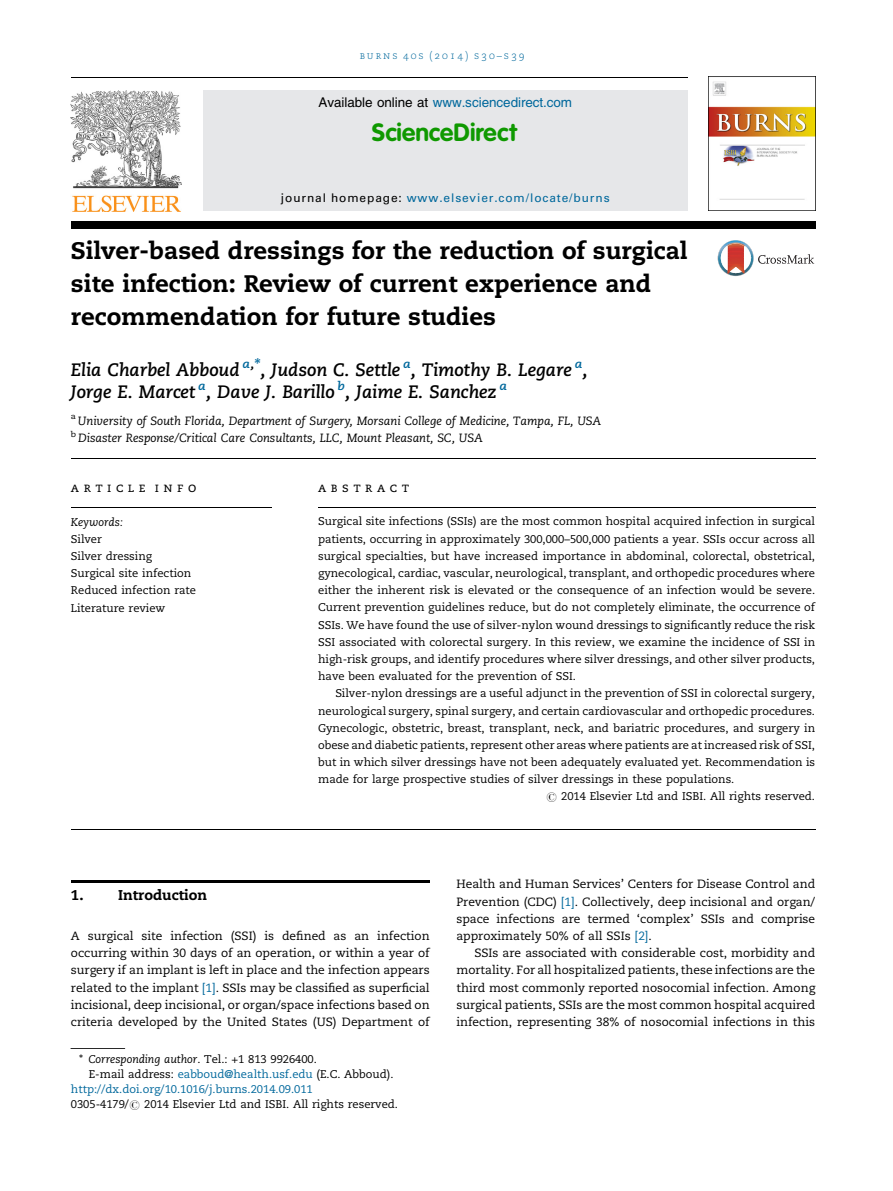
<style>
.page{position:relative;width:893px;height:1191px;background:#fff}
.page>*{position:absolute;margin:0;border:0;box-sizing:border-box;transform-origin:0 0}
.t1{font:24.6px "Adv PA49 C";color:#0f9900}
.t2{font:23.85px/32.8px "Adv P101 DC7";color:#000}
.t3{font:18px/22.5px "Adv T Tc 9582 ec 4";color:#000}
.t4{font:14.25px "Adv P101 DC7";color:#000}
.t5{font:13.5px "Adv TT153188 ed";color:#00689c}
.t6{font:13.5px "Adv P101 E35";letter-spacing:.335em;color:#000}
.t7{font:12px/17.2px "Adv P101 DC5";color:#000;text-align:justify}
.t8{font:12px/17.2px "Adv T Tb 1360 de 6.I";color:#000}
.t9{font:12px "Adv PAC3 D";letter-spacing:.075em;color:#00689c}
.t10{font:11.25px/17.2px "Adv P101 DC5";color:#000}
.t11{font:11.25px "Adv T Tb 1360 de 6.I";color:#000}
.t12{font:10.5px "Adv P101 E33";letter-spacing:.19em;color:#00689c}
.s1{color:#000}
.s2{font-family:"Adv Pi 3"}
.s3{color:#00689c}
.s4{font-family:"Adv T Tb 1360 de 6.I"}
</style>
<div class="page">
<img style="left:71px;top:90px;width:110px;height:121px">
<img style="left:709px;top:81px;width:106px;height:130px">
<div style="left:71px;top:221px;width:744px;height:8px;background:#000"></div>
<hr style="left:71px;top:880px;width:359px;height:3px;background:#000">
<svg style="left:753px;top:254px;width:61px;height:10px"></svg>
<img style="left:718px;top:240px;width:35px;height:36px">
<hr style="left:71px;top:77px;width:616px;height:1px;background:#000">
<hr style="left:71px;top:458px;width:744px;height:1px;background:#000">
<hr style="left:71px;top:507px;width:200px;height:1px;background:#000">
<hr style="left:318px;top:507px;width:497px;height:1px;background:#000">
<hr style="left:71px;top:829px;width:744px;height:1px;background:#000">
<hr style="left:71px;top:1048px;width:54px;height:1px;background:#000">
<div style="left:203px;top:90px;width:485px;height:121px;background:#e6e7e9"></div>
<p class="t12" style="left:360px;top:50px;width:166px">burns 40s (2014) s30–s39</p>
<p class="t5" style="left:318px;top:97px;width:255px"><span class="s1">Available online at</span> www.sciencedirect.com</p>
<h1 class="t1" style="left:372px;top:122px;width:146px">ScienceDirect</h1>
<p class="t9" style="left:281px;top:193px;width:330px"><span class="s1">journal homepage:</span> www.elsevier.com/locate/burns</p>
<h2 class="t2" style="left:71px;top:236px;width:618px">Silver-based dressings for the reduction of surgical site infection: Review of current experience and recommendation for future studies</h2>
<h3 class="t3" style="left:71px;top:360px;width:518px">Elia Charbel Abboud <sup>a</sup><sup>,</sup><sup>*</sup>, Judson C. Settle <sup>a</sup>, Timothy B. Legare <sup>a</sup>,<br>Jorge E. Marcet <sup>a</sup>, Dave J. Barillo <sup>b</sup>, Jaime E. Sanchez <sup>a</sup></h3>
<p class="t8" style="left:71px;top:413px;width:532px"><sup>a</sup> University of South Florida, Department of Surgery, Morsani College of Medicine, Tampa, FL, USA <sup>b</sup> Disaster Response/Critical Care Consultants, LLC, Mount Pleasant, SC, USA</p>
<p class="t6" style="left:71px;top:479px;width:127px">article info</p>
<p class="t11" style="left:71px;top:517px;width:54px">Keywords:</p>
<p class="t10" style="left:71px;top:531px;width:127px">Silver<br>Silver dressing<br>Surgical site infection<br>Reduced infection rate<br>Literature review</p>
<p class="t6" style="left:318px;top:479px;width:92px">abstract</p>
<p class="t10" style="left:318px;top:514px;width:498px;text-align:justify">Surgical site infections (SSIs) are the most common hospital acquired infection in surgical patients, occurring in approximately 300,000–500,000 patients a year. SSIs occur across all surgical specialties, but have increased importance in abdominal, colorectal, obstetrical, gynecological, cardiac, vascular, neurological, transplant, and orthopedic procedures where either the inherent risk is elevated or the consequence of an infection would be severe.<br>Current prevention guidelines reduce, but do not completely eliminate, the occurrence of SSIs. We have found the use of silver-nylon wound dressings to significantly reduce the risk SSI associated with colorectal surgery. In this review, we examine the incidence of SSI in high-risk groups, and identify procedures where silver dressings, and other silver products, have been evaluated for the prevention of SSI.</p>
<p class="t10" style="left:335px;top:686px;width:481px">Silver-nylon dressings are a useful adjunct in the prevention of SSI in colorectal surgery,</p>
<p class="t10" style="left:318px;top:703px;width:498px">neurological surgery, spinal surgery, and certain cardiovascular and orthopedic procedures.</p>
<p class="t10" style="left:318px;top:720px;width:498px">Gynecologic, obstetric, breast, transplant, neck, and bariatric procedures, and surgery in</p>
<p class="t10" style="left:318px;top:737px;width:498px">obese and diabetic patients, represent other areas where patients are at increased risk of SSI,</p>
<p class="t10" style="left:318px;top:754px;width:498px">but in which silver dressings have not been adequately evaluated yet. Recommendation is</p>
<p class="t10" style="left:318px;top:771px;width:418px">made for large prospective studies of silver dressings in these populations.</p>
<p class="t10" style="left:546px;top:789px;width:270px"><span class="s2">#</span> 2014 Elsevier Ltd and ISBI. All rights reserved.</p>
<p class="t4" style="left:71px;top:889px;width:14px">1.</p>
<p class="t4" style="left:118px;top:889px;width:91px">Introduction</p>
<p class="t7" style="left:71px;top:928px;width:360px">A surgical site infection (SSI) is defined as an infection occurring within 30 days of an operation, or within a year of surgery if an implant is left in place and the infection appears related to the implant <span class="s3">[1]</span>. SSIs may be classified as superficial incisional, deep incisional, or organ/space infections based on criteria developed by the United States (US) Department of</p>
<p class="t10" style="left:89px;top:1053px;width:306px;line-height:14.9px;text-indent:-10px">* <span class="s4">Corresponding author</span>. Tel.: +1 813 9926400.<br>E-mail address: <span class="s3">eabboud@health.usf.edu</span> (E.C. Abboud).</p>
<p class="t10" style="left:71px;top:1082px;width:329px;line-height:14.9px"><span class="s3">http://dx.doi.org/10.1016/j.burns.2014.09.011<br></span>0305-4179/<span class="s2">#</span> 2014 Elsevier Ltd and ISBI. All rights reserved.</p>
<p class="t7" style="left:456px;top:876px;width:360px">Health and Human Services’ Centers for Disease Control and Prevention (CDC) <span class="s3">[1]</span>. Collectively, deep incisional and organ/ space infections are termed ‘complex’ SSIs and comprise approximately 50% of all SSIs <span class="s3">[2]</span>.</p>
<p class="t7" style="left:456px;top:945px;width:360px;text-indent:18px">SSIs are associated with considerable cost, morbidity and mortality. For all hospitalized patients, these infections are the third most commonly reported nosocomial infection. Among surgical patients, SSIs are the most common hospital acquired infection, representing 38% of nosocomial infections in this</p>
</div>
